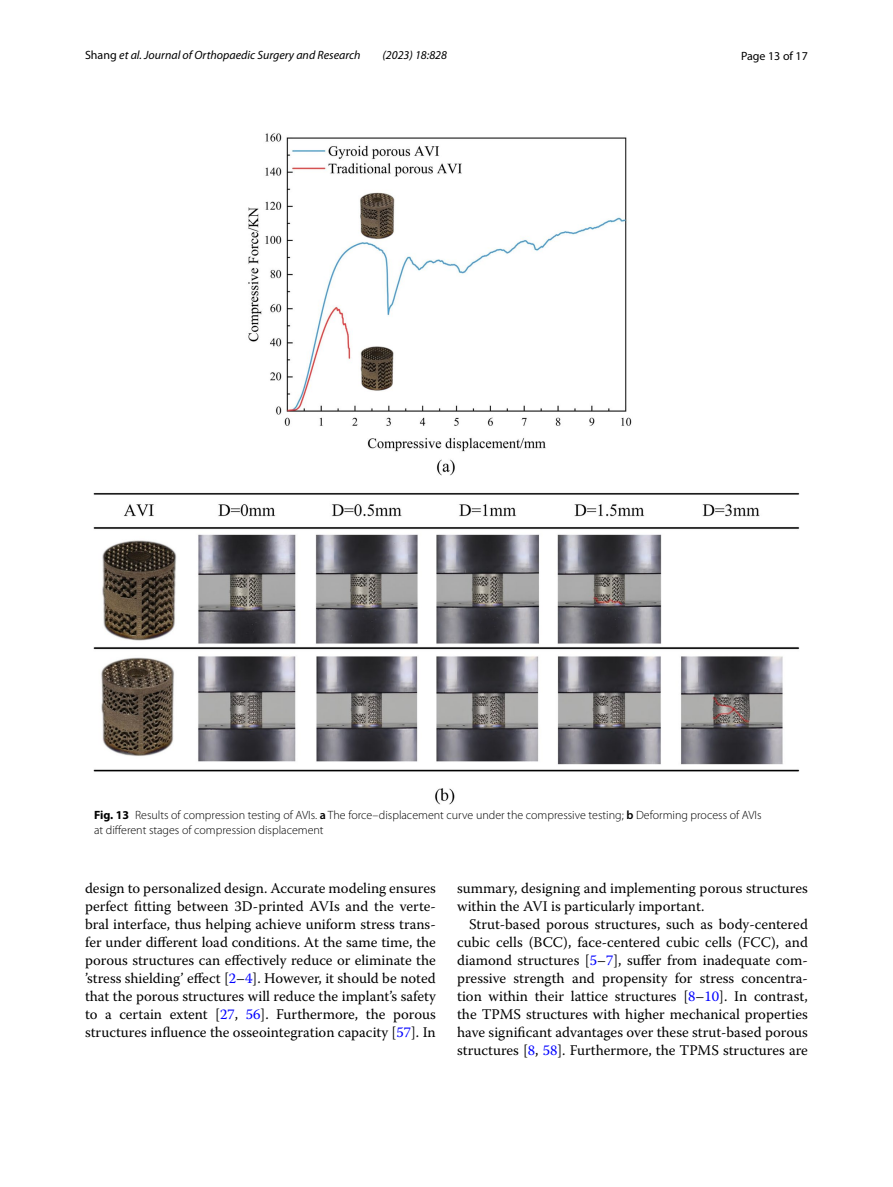
<style>
.page{position:relative;width:893px;height:1187px;background:#fff}
.page>*{position:absolute;margin:0;border:0;box-sizing:border-box;transform-origin:0 0}
.t1{font:14.7px/18px "Warnock Pro";color:#000;text-align:justify}
.t2{font:300 12px/15px "Myriad Pro";color:#000}
.t3{font:italic 12px "Myriad Pro";color:#000}
.t4{font:12px "Myriad Pro";color:#000}
.s1{font-style:normal}
.s2{font-weight:700}
.s3{font-weight:600}
.s4{color:#00f}
</style>
<div class="page">
<img style="left:94px;top:133px;width:705px;height:671px">
<p class="t3" style="left:85px;top:48px;width:277px"><span class="s1">Shang</span> et al. Journal of Orthopaedic Surgery and Research</p>
<p class="t3" style="left:382px;top:48px;width:66px">(2023) 18:828</p>
<p class="t4" style="left:741px;top:48px;width:68px">Page 13 of 17</p>
<p class="t2" style="left:94px;top:808px;width:669px"><span class="s2">Fig. 13</span> Results of compression testing of AVIs. <span class="s3">a</span> The force–displacement curve under the compressive testing; <span class="s3">b</span> Deforming process of AVIs at different stages of compression displacement</p>
<p class="t1" style="left:85px;top:878px;width:352px">design to personalized design. Accurate modeling ensures perfect fitting between 3D-printed AVIs and the verte&shy;bral interface, thus helping achieve uniform stress trans&shy;fer under different load conditions. At the same time, the porous structures can effectively reduce or eliminate the ’stress shielding’ effect [<span class="s4">2</span>–<span class="s4">4</span>]. However, it should be noted that the porous structures will reduce the implant’s safety to a certain extent [<span class="s4">27</span>, <span class="s4">56</span>]. Furthermore, the porous structures influence the osseointegration capacity [<span class="s4">57</span>]. In</p>
<p class="t1" style="left:457px;top:878px;width:352px">summary, designing and implementing porous structures within the AVI is particularly important.</p>
<p class="t1" style="left:457px;top:914px;width:352px;text-indent:12px">Strut-based porous structures, such as body-centered cubic cells (BCC), face-centered cubic cells (FCC), and diamond structures [<span class="s4">5</span>–<span class="s4">7</span>], suffer from inadequate com&shy;pressive strength and propensity for stress concentra&shy;tion within their lattice structures [<span class="s4">8</span>–<span class="s4">10</span>]. In contrast, the TPMS structures with higher mechanical properties have significant advantages over these strut-based porous structures [<span class="s4">8</span>, <span class="s4">58</span>]. Furthermore, the TPMS structures are</p>
</div>
